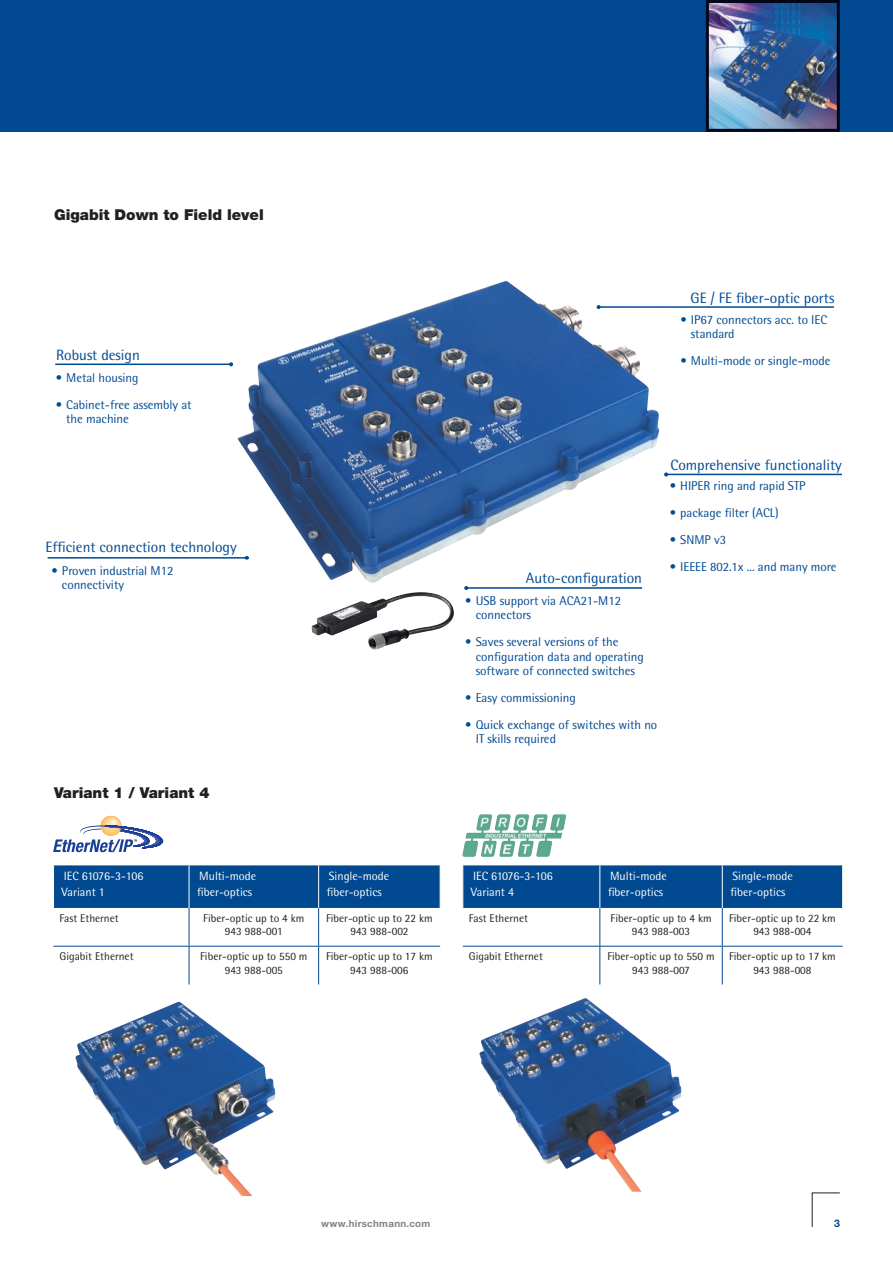
<style>
.page{position:relative;width:893px;height:1263px;background:#fff}
.page>*{position:absolute;margin:0;border:0;box-sizing:border-box;transform-origin:0 0}
.t1{font:15px "Rotis Semi Sans Std";color:#014990}
.Page_Head{font:900 15px "Helvetica Neue";color:#231f20}
.Bulleted_Copy{font:12.75px/14.2px "Rotis Semi Sans Std";letter-spacing:-.005em;color:#014990}
.Body_Copy_-_Ohne_Ras{font:12px/16.5px "Rotis Semi Sans Std";letter-spacing:-.005em;color:#fff}
.t2{font:11.25px/13.5px "Rotis Semi Sans Std";color:#231f20;text-align:center}
.t3{font:700 10.5px "Helvetica Neue";color:#014990}
._07_Pagina_75Hbold_6{font:700 9.75px "Helvetica Neue";letter-spacing:.03em;color:#808285}
.s1{color:#004e8e}
</style>
<div class="page">
<svg style="left:811px;top:1192px;width:29px;height:35px"></svg>
<div style="left:0;top:0;width:893px;height:132px;background:#014990"></div>
<img style="left:710px;top:4px;width:126px;height:124px">
<div style="left:706px;top:0;width:134px;height:132px;border:3px solid #01071a"></div>
<img style="left:237px;top:281px;width:422px;height:302px">
<hr style="left:55px;top:363px;width:175px;height:2px;background:#014990">
<svg style="left:229px;top:362px;width:4px;height:4px"></svg>
<hr style="left:48px;top:557px;width:197px;height:2px;background:#014990">
<svg style="left:244px;top:556px;width:5px;height:4px"></svg>
<hr style="left:467px;top:587px;width:175px;height:2px;background:#014990">
<svg style="left:464px;top:586px;width:4px;height:4px"></svg>
<hr style="left:667px;top:474px;width:175px;height:1px;background:#014990">
<svg style="left:664px;top:472px;width:4px;height:4px"></svg>
<hr style="left:600px;top:306px;width:234px;height:2px;background:#014990">
<svg style="left:597px;top:305px;width:4px;height:4px"></svg>
<img style="left:311px;top:592px;width:143px;height:58px">
<img style="left:75px;top:1002px;width:200px;height:194px">
<img style="left:479px;top:998px;width:202px;height:194px">
<div style="left:54px;top:865px;width:386px;height:43px;background:#014990"></div>
<hr style="left:189px;top:865px;width:1px;height:43px;background:#fff">
<hr style="left:318px;top:865px;width:1px;height:43px;background:#fff">
<hr style="left:189px;top:908px;width:1px;height:38px;background:#014990">
<hr style="left:318px;top:908px;width:1px;height:38px;background:#014990">
<hr style="left:189px;top:946px;width:1px;height:38px;background:#014990">
<hr style="left:318px;top:946px;width:1px;height:38px;background:#014990">
<hr style="left:54px;top:946px;width:135px;height:1px;background:#014990">
<hr style="left:189px;top:946px;width:130px;height:1px;background:#014990">
<hr style="left:319px;top:946px;width:121px;height:1px;background:#014990">
<div style="left:463px;top:865px;width:379px;height:43px;background:#014990"></div>
<hr style="left:599px;top:865px;width:1px;height:43px;background:#fff">
<hr style="left:722px;top:865px;width:1px;height:43px;background:#fff">
<hr style="left:599px;top:908px;width:1px;height:38px;background:#014990">
<hr style="left:722px;top:908px;width:1px;height:38px;background:#014990">
<hr style="left:599px;top:946px;width:1px;height:38px;background:#014990">
<hr style="left:722px;top:946px;width:1px;height:38px;background:#014990">
<hr style="left:463px;top:946px;width:137px;height:1px;background:#014990">
<hr style="left:600px;top:946px;width:122px;height:1px;background:#014990">
<hr style="left:722px;top:946px;width:121px;height:1px;background:#014990">
<div style="left:101px;top:816px;width:20px;height:19px;background:#fdc15f;border-radius:50%"></div>
<div style="left:102px;top:816px;width:19px;height:18px;background:#fec468;border-radius:50%"></div>
<div style="left:102px;top:817px;width:18px;height:17px;background:#fdc773;border-radius:50%"></div>
<div style="left:103px;top:817px;width:17px;height:16px;background:#fec977;border-radius:50%"></div>
<div style="left:104px;top:817px;width:16px;height:15px;background:#fdcd7f;border-radius:50%"></div>
<div style="left:104px;top:817px;width:15px;height:15px;background:#fece83;border-radius:50%"></div>
<div style="left:105px;top:817px;width:14px;height:14px;background:#fecf86;border-radius:50%"></div>
<div style="left:105px;top:818px;width:14px;height:13px;background:#fed28d;border-radius:50%"></div>
<div style="left:106px;top:818px;width:13px;height:12px;background:#fed595;border-radius:50%"></div>
<div style="left:107px;top:818px;width:11px;height:11px;background:#fed9a1;border-radius:50%"></div>
<div style="left:108px;top:819px;width:9px;height:9px;background:#fedeaf;border-radius:50%"></div>
<div style="left:109px;top:819px;width:8px;height:8px;background:#fedfb4;border-radius:50%"></div>
<div style="left:110px;top:819px;width:7px;height:7px;background:#fee5be;border-radius:50%"></div>
<svg style="left:53px;top:820px;width:111px;height:32px"></svg>
<img style="left:514px;top:814px;width:41px;height:18px">
<p class="Page_Head" style="left:54px;top:206px;width:211px">Gigabit Down to Field level</p>
<p class="t1" style="left:56px;top:346px;width:85px">Robust design</p>
<p class="Bulleted_Copy" style="left:56px;top:370px;width:84px"><span class="s1">•</span> Metal housing</p>
<p class="Bulleted_Copy" style="left:66px;top:397px;width:127px;text-indent:-10px"><span class="s1">•</span> Cabinet-free assembly at the machine</p>
<p class="t1" style="left:690px;top:289px;width:145px">GE / FE fiber-optic ports</p>
<p class="Bulleted_Copy" style="left:691px;top:312px;width:138px;text-indent:-10px"><span class="s1">•</span> IP67 connectors acc. to IEC standard</p>
<p class="Bulleted_Copy" style="left:680px;top:353px;width:152px"><span class="s1">•</span> Multi-mode or single-mode</p>
<p class="t1" style="left:45px;top:538px;width:193px">Efficient connection technology</p>
<p class="Bulleted_Copy" style="left:62px;top:563px;width:113px;text-indent:-10px"><span class="s1">•</span> Proven industrial M12 connectivity</p>
<p class="t1" style="left:526px;top:569px;width:118px">Auto-configuration</p>
<p class="Bulleted_Copy" style="left:476px;top:594px;width:147px;text-indent:-10px"><span class="s1">•</span> USB support via ACA21-M12 connectors</p>
<p class="Bulleted_Copy" style="left:476px;top:635px;width:170px;text-indent:-10px"><span class="s1">•</span> Saves several versions of the configuration data and operating software of connected switches</p>
<p class="Bulleted_Copy" style="left:465px;top:690px;width:112px"><span class="s1">•</span> Easy commissioning</p>
<p class="Bulleted_Copy" style="left:476px;top:717px;width:183px;text-indent:-10px"><span class="s1">•</span> Quick exchange of switches with no<br>IT skills required</p>
<p class="t1" style="left:670px;top:456px;width:173px">Comprehensive functionality</p>
<p class="Bulleted_Copy" style="left:670px;top:479px;width:137px"><span class="s1">•</span> HIPER ring and rapid STP</p>
<p class="Bulleted_Copy" style="left:670px;top:506px;width:110px"><span class="s1">•</span> package filter (ACL)</p>
<p class="Bulleted_Copy" style="left:670px;top:533px;width:58px"><span class="s1">•</span> SNMP v3</p>
<p class="Bulleted_Copy" style="left:670px;top:560px;width:168px"><span class="s1">•</span> IEEEE 802.1x ... and many more</p>
<p class="Page_Head" style="left:54px;top:783px;width:157px">Variant 1 / Variant 4</p>
<p class="Body_Copy_-_Ohne_Ras" style="left:62px;top:867px;width:83px">IEC 61076-3-106<br>Variant 1</p>
<p class="Body_Copy_-_Ohne_Ras" style="left:197px;top:867px;width:60px">Multi-mode fiber-optics</p>
<p class="Body_Copy_-_Ohne_Ras" style="left:327px;top:867px;width:64px">Single-mode fiber-optics</p>
<p class="t2" style="left:60px;top:911px;width:61px">Fast Ethernet</p>
<p class="t2" style="left:203px;top:911px;width:103px">Fiber-optic up to 4 km<br>943 988-001</p>
<p class="t2" style="left:326px;top:911px;width:108px">Fiber-optic up to 22 km<br>943 988-002</p>
<p class="t2" style="left:60px;top:949px;width:76px">Gigabit Ethernet</p>
<p class="t2" style="left:200px;top:949px;width:109px">Fiber-optic up to 550 m<br>943 988-005</p>
<p class="t2" style="left:326px;top:949px;width:108px">Fiber-optic up to 17 km<br>943 988-006</p>
<p class="Body_Copy_-_Ohne_Ras" style="left:471px;top:867px;width:83px">IEC 61076-3-106<br>Variant 4</p>
<p class="Body_Copy_-_Ohne_Ras" style="left:608px;top:867px;width:60px">Multi-mode fiber-optics</p>
<p class="Body_Copy_-_Ohne_Ras" style="left:730px;top:867px;width:64px">Single-mode fiber-optics</p>
<p class="t2" style="left:469px;top:911px;width:61px">Fast Ethernet</p>
<p class="t2" style="left:611px;top:911px;width:103px">Fiber-optic up to 4 km<br>943 988-003</p>
<p class="t2" style="left:729px;top:911px;width:108px">Fiber-optic up to 22 km<br>943 988-004</p>
<p class="t2" style="left:469px;top:949px;width:76px">Gigabit Ethernet</p>
<p class="t2" style="left:607px;top:949px;width:109px">Fiber-optic up to 550 m<br>943 988-007</p>
<p class="t2" style="left:729px;top:949px;width:108px">Fiber-optic up to 17 km<br>943 988-008</p>
<p class="_07_Pagina_75Hbold_6" style="left:321px;top:1217px;width:111px">www.hirschmann.com</p>
<p class="t3" style="left:834px;top:1217px;width:7px">3</p>
</div>
